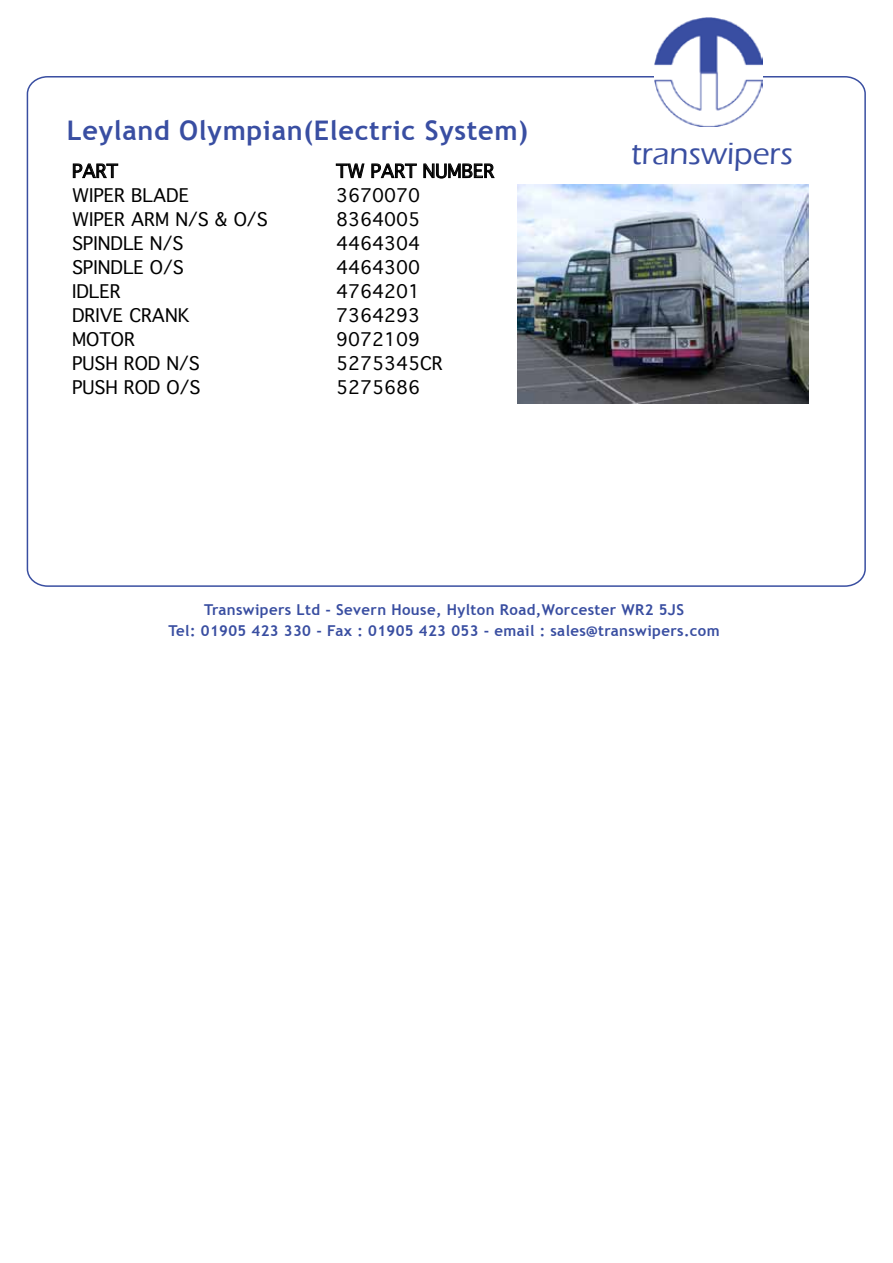
<style>
.page{position:relative;width:893px;height:1263px;background:#fff}
.page>*{position:absolute;margin:0;border:0;box-sizing:border-box;transform-origin:0 0}
.t1{font:500 31.5px "Eras ITC";color:#394ea1}
.t2{font:700 27px "Trebuchet MS";letter-spacing:.025em;color:#394ea2}
.t3{font:18px "Geneva";color:#000}
.t4{font:700 15px/21px "Trebuchet MS";letter-spacing:.025em;color:#394ea1;text-align:center}
</style>
<div class="page">
<svg style="left:26px;top:76px;width:840px;height:511px"></svg>
<img style="left:654px;top:18px;width:109px;height:109px">
<svg style="left:73px;top:164px;width:45px;height:14px"></svg>
<svg style="left:336px;top:164px;width:28px;height:14px"></svg>
<svg style="left:371px;top:164px;width:46px;height:14px"></svg>
<svg style="left:423px;top:163px;width:72px;height:15px"></svg>
<img style="left:517px;top:185px;width:291px;height:218px">
<h2 class="t2" style="left:67px;top:114px;width:463px">Leyland Olympian(Electric System)</h2>
<p class="t3" style="left:72px;top:156px;width:48px">PART</p>
<p class="t3" style="left:336px;top:156px;width:160px">TW PART NUMBER</p>
<p class="t3" style="left:72px;top:180px;width:119px">WIPER BLADE</p>
<p class="t3" style="left:336px;top:180px;width:86px">3670070</p>
<p class="t3" style="left:72px;top:204px;width:197px">WIPER ARM N/S &amp; O/S</p>
<p class="t3" style="left:336px;top:204px;width:86px">8364005</p>
<p class="t3" style="left:72px;top:228px;width:113px">SPINDLE N/S</p>
<p class="t3" style="left:336px;top:228px;width:86px">4464304</p>
<p class="t3" style="left:72px;top:252px;width:113px">SPINDLE O/S</p>
<p class="t3" style="left:336px;top:252px;width:86px">4464300</p>
<p class="t3" style="left:72px;top:276px;width:50px">IDLER</p>
<p class="t3" style="left:336px;top:276px;width:86px">4764201</p>
<p class="t3" style="left:72px;top:300px;width:119px">DRIVE CRANK</p>
<p class="t3" style="left:336px;top:300px;width:86px">7364293</p>
<p class="t3" style="left:72px;top:324px;width:65px">MOTOR</p>
<p class="t3" style="left:336px;top:324px;width:86px">9072109</p>
<p class="t3" style="left:72px;top:348px;width:129px">PUSH ROD N/S</p>
<p class="t3" style="left:336px;top:348px;width:108px">5275345CR</p>
<p class="t3" style="left:72px;top:372px;width:130px">PUSH ROD O/S</p>
<p class="t3" style="left:336px;top:372px;width:86px">5275686</p>
<h1 class="t1" style="left:632px;top:136px;width:163px">transwipers</h1>
<p class="t4" style="left:168px;top:599px;width:553px">Transwipers Ltd - Severn House, Hylton Road,Worcester WR2 5JS<br>Tel: 01905 423 330 - Fax : 01905 423 053 - email : sales@transwipers.com</p>
</div>
